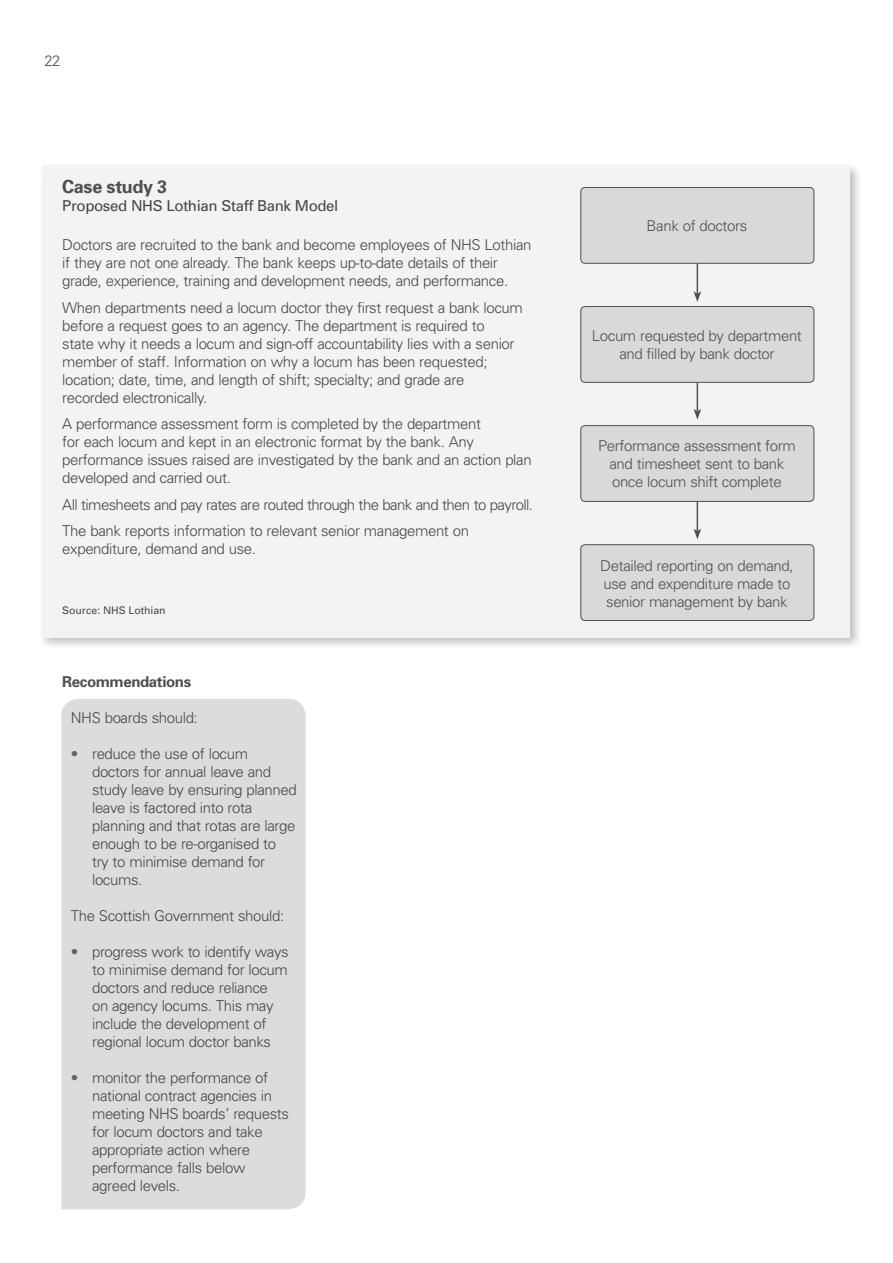
<style>
.page{position:relative;width:893px;height:1263px;background:#fff}
.page>*{position:absolute;margin:0;border:0;box-sizing:border-box;transform-origin:0 0}
.t1{font:700 18px "Univers";letter-spacing:-.015em;color:#4f4f4f}
.t2{font:300 15px/18px "Univers";letter-spacing:-.025em;color:#464646}
.t3{font:300 15px/18px "Univers";letter-spacing:-.025em;color:#4f4f4f;text-align:center}
.t4{font:15px "Univers";letter-spacing:-.025em;color:#464646}
.t5{font:700 15px "Univers";letter-spacing:-.025em;color:#4f4f4f}
.t6{font:10.5px "Univers";letter-spacing:-.005em;color:#464646}
.s1{color:#646464}
</style>
<div class="page">
<div style="left:61px;top:699px;width:245px;height:510px;background:#dcdcdc"></div>
<div style="left:39px;top:162px;width:824px;height:489px;background:#000;opacity:.25"></div>
<div style="left:43px;top:166px;width:807px;height:472px;background:#f3f3f3"></div>
<hr style="left:697px;top:255px;width:1px;height:39px;background:#4f4f4f">
<svg style="left:693px;top:291px;width:8px;height:11px"></svg>
<hr style="left:697px;top:373px;width:1px;height:38px;background:#4f4f4f">
<svg style="left:693px;top:409px;width:8px;height:10px"></svg>
<hr style="left:697px;top:492px;width:1px;height:39px;background:#4f4f4f">
<svg style="left:693px;top:529px;width:8px;height:10px"></svg>
<div style="left:581px;top:187px;width:233px;height:76px;background:#d9d9d9;border-radius:4px"></div>
<div style="left:580px;top:187px;width:234px;height:77px;border:1px solid #4f4f4f;border-radius:4px"></div>
<div style="left:581px;top:307px;width:233px;height:75px;background:#d9d9d9;border-radius:4px"></div>
<div style="left:580px;top:306px;width:234px;height:77px;border:1px solid #4f4f4f;border-radius:4px"></div>
<div style="left:581px;top:426px;width:233px;height:75px;background:#d9d9d9;border-radius:4px"></div>
<div style="left:580px;top:425px;width:234px;height:77px;border:1px solid #4f4f4f;border-radius:4px"></div>
<div style="left:581px;top:545px;width:233px;height:75px;background:#d9d9d9;border-radius:4px"></div>
<div style="left:580px;top:544px;width:234px;height:77px;border:1px solid #4f4f4f;border-radius:4px"></div>
<p class="t3" style="left:45px;top:52px;width:17px">22</p>
<p class="t1" style="left:62px;top:176px;width:107px">Case study 3</p>
<p class="t4" style="left:62px;top:197px;width:278px">Proposed NHS Lothian Staff Bank Model</p>
<p class="t2" style="left:62px;top:236px;width:471px">Doctors are recruited to the bank and become employees of NHS Lothian if they are not one already. The bank keeps up-to-date details of their grade, experience, training and development needs, and performance.</p>
<p class="t2" style="left:62px;top:299px;width:462px">When departments need a locum doctor they first request a bank locum before a request goes to an agency. The department is required to<br>state why it needs a locum and sign-off accountability lies with a senior member of staff. Information on why a locum has been requested; location; date, time, and length of shift; specialty; and grade are recorded electronically.</p>
<p class="t2" style="left:62px;top:415px;width:471px">A performance assessment form is completed by the department<br>for each locum and kept in an electronic format by the bank. Any performance issues raised are investigated by the bank and an action plan developed and carried out.</p>
<p class="t2" style="left:62px;top:491px;width:472px;line-height:26.5px">All timesheets and pay rates are routed through the bank and then to payroll.<br>The bank reports information to relevant senior management on</p>
<p class="t2" style="left:62px;top:540px;width:195px">expenditure, demand and use.</p>
<p class="t6" style="left:62px;top:604px;width:105px">Source: NHS Lothian</p>
<p class="t5" style="left:62px;top:673px;width:130px">Recommendations</p>
<p class="t2" style="left:71px;top:709px;width:129px">NHS boards should:</p>
<p class="t2" style="left:92px;top:745px;width:206px;text-indent:-21px"><span class="s1">•</span> reduce the use of locum doctors for annual leave and study leave by ensuring planned leave is factored into rota planning and that rotas are large enough to be re-organised to<br>try to minimise demand for locums.</p>
<p class="t2" style="left:71px;top:907px;width:215px">The Scottish Government should:</p>
<p class="t2" style="left:92px;top:943px;width:198px;text-indent:-21px"><span class="s1">•</span> progress work to identify ways to minimise demand for locum doctors and reduce reliance<br>on agency locums. This may include the development of regional locum doctor banks</p>
<p class="t2" style="left:92px;top:1069px;width:199px;text-indent:-21px"><span class="s1">•</span> monitor the performance of national contract agencies in meeting NHS boards’ requests for locum doctors and take appropriate action where performance falls below agreed levels.</p>
<p class="t3" style="left:647px;top:217px;width:102px">Bank of doctors</p>
<p class="t3" style="left:592px;top:327px;width:212px">Locum requested by department and filled by bank doctor</p>
<p class="t3" style="left:598px;top:437px;width:199px">Performance assessment form and timesheet sent to bank once locum shift complete</p>
<p class="t3" style="left:600px;top:556px;width:195px;text-align:left">Detailed reporting on demand, use and expenditure made to senior management by bank</p>
</div>
